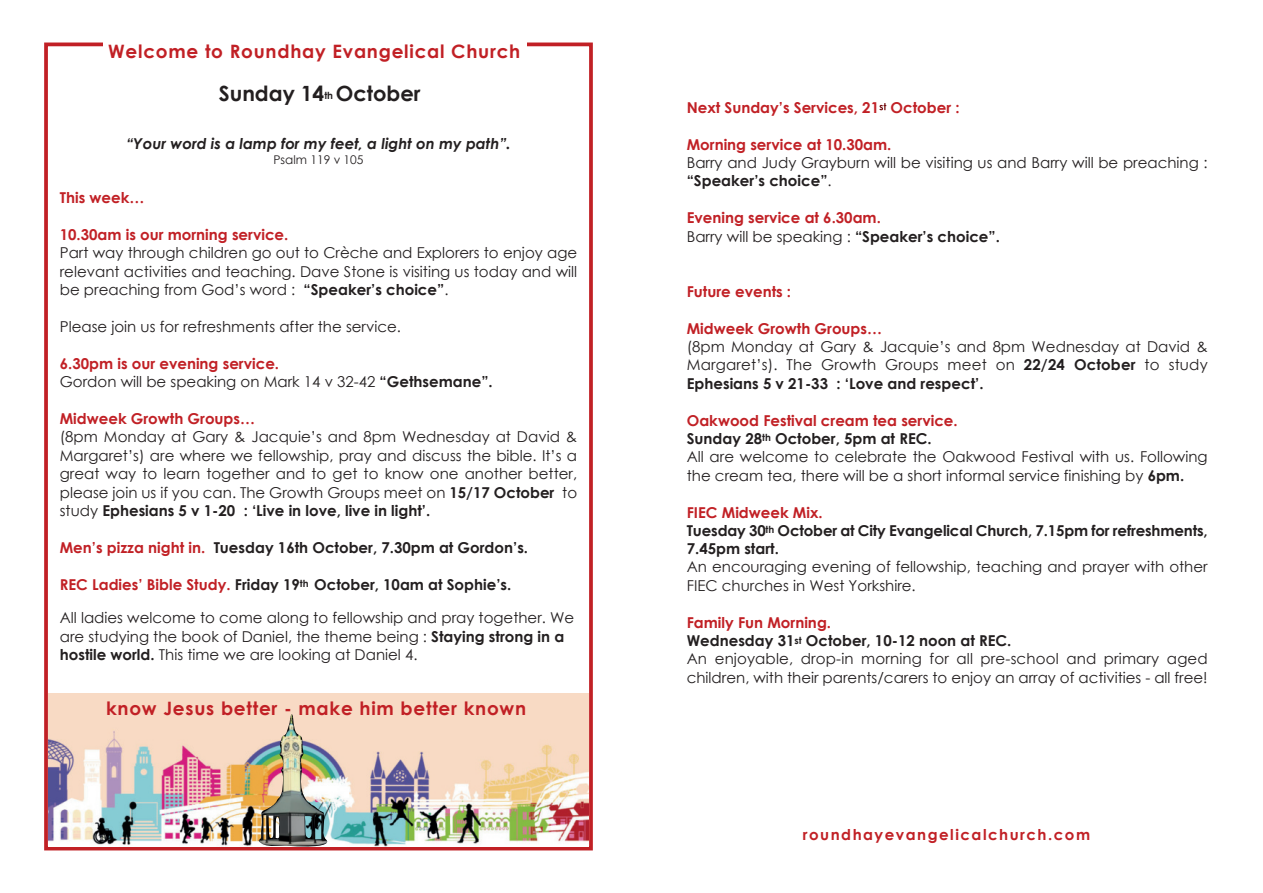
<style>
.page{position:relative;width:1263px;height:893px;background:#fff}
.page>*{position:absolute;margin:0;border:0;box-sizing:border-box;transform-origin:0 0}
.t1{font:700 21px "Century Gothic";color:#231f20}
.t2{font:700 18.45px "Century Gothic";letter-spacing:.04em;color:#c12025}
.t3{font:15px/18.5px "Century Gothic";color:#231f20}
.t4{font:700 15px/18.5px "Century Gothic";color:#c12025}
.t5{font:700 15px/18.5px "Century Gothic";color:#231f20}
.t6{font:italic 700 15px "Century Gothic";color:#231f20}
.t7{font:700 15px "Century Gothic";letter-spacing:.1em;color:#c12025}
.t8{font:12px "Century Gothic";color:#231f20}
.s1{font-size:9.75px}
.s2{font-weight:700}
.s3{font-weight:700;color:#c12025}
.s4{color:#c12025}
.s5{font-weight:400;color:#231f20}
.s6{color:#231f20}
</style>
<div class="page">
<div style="left:44px;top:43px;width:549px;height:807px;border:4px solid #c12025"></div>
<img style="left:48px;top:694px;width:541px;height:152px">
<img style="left:256px;top:712px;width:74px;height:135px">
<div style="left:103px;top:39px;width:423px;height:28px;background:#fff"></div>
<svg style="left:879px;top:103px;width:7px;height:7px"></svg>
<p class="t2" style="left:108px;top:44px;width:413px">Welcome to Roundhay Evangelical Church</p>
<h1 class="t1" style="left:219px;top:85px;width:203px">Sunday 14<span class="s1">th</span> October</h1>
<p class="t6" style="left:126px;top:138px;width:386px">“Your word is a lamp for my feet, a light on my path”.</p>
<p class="t8" style="left:273px;top:155px;width:92px">Psalm 119 v 105</p>
<p class="t4" style="left:60px;top:190px;width:86px">This week…</p>
<p class="t4" style="left:60px;top:227px;width:230px">10.30am is our morning service.</p>
<p class="t3" style="left:60px;top:245px;width:519px;text-align:justify">Part way through children go out to Crèche and Explorers to enjoy age relevant activities and teaching. Dave Stone is visiting us today and will be preaching from God’s word : <span class="s2">“Speaker’s choice”</span>.</p>
<p class="t3" style="left:60px;top:319px;width:343px">Please join us for refreshments after the service.</p>
<p class="t3" style="left:60px;top:356px;width:434px"><span class="s3">6.30pm is our evening service.<br></span>Gordon will be speaking on Mark 14 v 32-42 <span class="s2">“Gethsemane”.</span></p>
<p class="t4" style="left:60px;top:411px;width:197px">Midweek Growth Groups…</p>
<p class="t3" style="left:60px;top:429px;width:519px;text-align:justify">(8pm Monday at Gary &amp; Jacquie’s and 8pm Wednesday at David &amp; Margaret’s) are where we fellowship, pray and discuss the bible. It’s a great way to learn together and to get to know one another better, please join us if you can. The Growth Groups meet on <span class="s2">15/17 October</span> to study <span class="s2">Ephesians 5 v 1-20 : ‘Live in love, live in light’.</span></p>
<p class="t5" style="left:60px;top:540px;width:470px"><span class="s4">Men’s pizza night in.</span> Tuesday 16th October, 7.30pm at Gordon’s.</p>
<p class="t5" style="left:60px;top:576px;width:453px"><span class="s4">REC Ladies’ Bible Study.</span> Friday 19<sup>th</sup> October, 10am at Sophie’s.</p>
<p class="t3" style="left:60px;top:609px;width:516px">All ladies welcome to come along to fellowship and pray together. We are studying the book of Daniel, the theme being : <span class="s2">Staying strong in a hostile world.</span> This time we are looking at Daniel 4.</p>
<p class="t2" style="left:106px;top:701px;width:422px">know Jesus better - make him better known</p>
<p class="t4" style="left:687px;top:99px;width:274px">Next Sunday’s Services, 21 October :</p>
<p class="t4" style="left:687px;top:136px;width:206px">Morning service at 10.30am.</p>
<p class="t3" style="left:687px;top:154px;width:522px">Barry and Judy Grayburn will be visiting us and Barry will be preaching : <span class="s2">“Speaker’s choice”</span>.</p>
<p class="t4" style="left:687px;top:210px;width:315px">Evening service at 6.30am.<br><span class="s5">Barry will be speaking :</span> <span class="s6">“Speaker’s choice”.</span></p>
<p class="t4" style="left:687px;top:283px;width:106px">Future events :</p>
<p class="t4" style="left:687px;top:320px;width:197px">Midweek Growth Groups…</p>
<p class="t3" style="left:687px;top:338px;width:522px;text-align:justify">(8pm Monday at Gary &amp; Jacquie’s and 8pm Wednesday at David &amp; Margaret’s). The Growth Groups meet on <span class="s2">22/24 October</span> to study <span class="s2">Ephesians 5 v 21-33 : ‘Love and respect’.</span></p>
<p class="t3" style="left:687px;top:412px;width:522px"><span class="s3">Oakwood Festival cream tea service.<br></span><span class="s2">Sunday 28</span><sup>th</sup> <span class="s2">October, 5pm at REC.<br></span>All are welcome to celebrate the Oakwood Festival with us. Following the cream tea, there will be a short informal service finishing by <span class="s2">6pm.</span></p>
<p class="t5" style="left:687px;top:504px;width:522px"><span class="s4">FIEC Midweek Mix.<br></span>Tuesday 30<sup>th</sup> October at City Evangelical Church, 7.15pm for refreshments,<br>7.45pm start.</p>
<p class="t3" style="left:687px;top:559px;width:522px">An encouraging evening of fellowship, teaching and prayer with other<br>FIEC churches in West Yorkshire.</p>
<p class="t3" style="left:687px;top:615px;width:522px"><span class="s3">Family Fun Morning.<br></span><span class="s2">Wednesday 31</span><sup>st</sup> <span class="s2">October, 10-12 noon at REC.<br></span>An enjoyable, drop-in morning for all pre-school and primary aged children, with their parents/carers to enjoy an array of activities - all free!</p>
<p class="t7" style="left:803px;top:828px;width:289px">roundhayevangelicalchurch.com</p>
</div>
